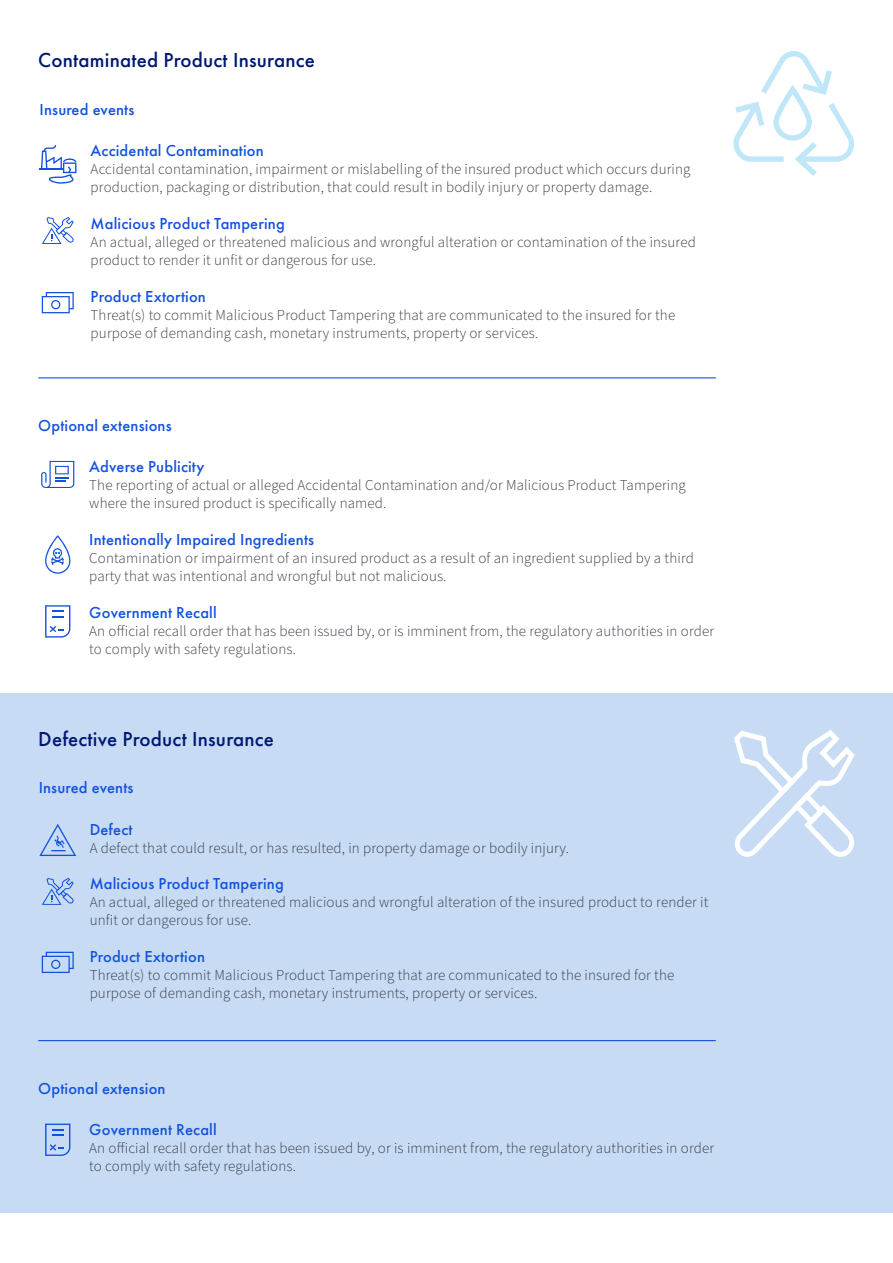
<style>
.page{position:relative;width:893px;height:1263px;background:#fff}
.page>*{position:absolute;margin:0;border:0;box-sizing:border-box;transform-origin:0 0}
.t1{font:500 21px "Futura PT";letter-spacing:.01em;color:#001871}
.t2{font:500 16.5px "Futura PT";letter-spacing:.01em;color:#1352de}
.t3{font:300 15px/18px "Source Sans Pro";letter-spacing:.01em;color:#343741}
</style>
<div class="page">
<div style="left:0;top:693px;width:893px;height:520px;background:#c7dbf4"></div>
<hr style="left:39px;top:168px;width:25px;height:2px;background:#1352de">
<svg style="left:41px;top:145px;width:35px;height:39px"></svg>
<svg style="left:42px;top:217px;width:32px;height:27px"></svg>
<svg style="left:42px;top:292px;width:32px;height:21px"></svg>
<svg style="left:41px;top:461px;width:33px;height:27px"></svg>
<svg style="left:45px;top:535px;width:25px;height:39px"></svg>
<svg style="left:45px;top:605px;width:25px;height:32px"></svg>
<svg style="left:42px;top:878px;width:32px;height:27px"></svg>
<svg style="left:42px;top:952px;width:32px;height:21px"></svg>
<svg style="left:45px;top:1123px;width:25px;height:33px"></svg>
<svg style="left:39px;top:824px;width:37px;height:32px"></svg>
<hr style="left:38px;top:1040px;width:678px;height:1px;background:#1352de">
<hr style="left:38px;top:377px;width:678px;height:1px;background:#1352de">
<svg style="left:734px;top:730px;width:121px;height:127px"></svg>
<svg style="left:733px;top:51px;width:121px;height:125px"></svg>
<h1 class="t1" style="left:38px;top:47px;width:278px">Contaminated Product Insurance</h1>
<p class="t2" style="left:40px;top:99px;width:96px">Insured events</p>
<p class="t2" style="left:91px;top:140px;width:175px">Accidental Contamination</p>
<p class="t3" style="left:91px;top:160px;width:601px">Accidental contamination, impairment or mislabelling of the insured product which occurs during production, packaging or distribution, that could result in bodily injury or property damage.</p>
<p class="t2" style="left:91px;top:213px;width:196px">Malicious Product Tampering</p>
<p class="t3" style="left:91px;top:233px;width:607px">An actual, alleged or threatened malicious and wrongful alteration or contamination of the insured product to render it unfit or dangerous for use.</p>
<p class="t2" style="left:91px;top:286px;width:117px">Product Extortion</p>
<p class="t3" style="left:91px;top:306px;width:586px">Threat(s) to commit Malicious Product Tampering that are communicated to the insured for the purpose of demanding cash, monetary instruments, property or services.</p>
<p class="t2" style="left:38px;top:416px;width:135px">Optional extensions</p>
<p class="t2" style="left:89px;top:457px;width:117px">Adverse Publicity</p>
<p class="t3" style="left:89px;top:477px;width:598px">The reporting of actual or alleged Accidental Contamination and/or Malicious Product Tampering where the insured product is specifically named.</p>
<p class="t2" style="left:89px;top:530px;width:226px">Intentionally Impaired Ingredients</p>
<p class="t3" style="left:89px;top:550px;width:606px">Contamination or impairment of an insured product as a result of an ingredient supplied by a third party that was intentional and wrongful but not malicious.</p>
<p class="t2" style="left:89px;top:602px;width:129px">Government Recall</p>
<p class="t3" style="left:89px;top:622px;width:626px">An official recall order that has been issued by, or is imminent from, the regulatory authorities in order to comply with safety regulations.</p>
<h1 class="t1" style="left:38px;top:726px;width:237px">Defective Product Insurance</h1>
<p class="t2" style="left:39px;top:778px;width:96px">Insured events</p>
<p class="t2" style="left:90px;top:819px;width:44px">Defect</p>
<p class="t3" style="left:90px;top:839px;width:481px">A defect that could result, or has resulted, in property damage or bodily injury.</p>
<p class="t2" style="left:90px;top:874px;width:196px">Malicious Product Tampering</p>
<p class="t3" style="left:90px;top:894px;width:620px">An actual, alleged or threatened malicious and wrongful alteration of the insured product to render it unfit or dangerous for use.</p>
<p class="t2" style="left:90px;top:947px;width:117px">Product Extortion</p>
<p class="t3" style="left:90px;top:967px;width:586px">Threat(s) to commit Malicious Product Tampering that are communicated to the insured for the purpose of demanding cash, monetary instruments, property or services.</p>
<p class="t2" style="left:38px;top:1078px;width:129px">Optional extension</p>
<p class="t2" style="left:89px;top:1119px;width:129px">Government Recall</p>
<p class="t3" style="left:89px;top:1139px;width:626px">An official recall order that has been issued by, or is imminent from, the regulatory authorities in order to comply with safety regulations.</p>
</div>
